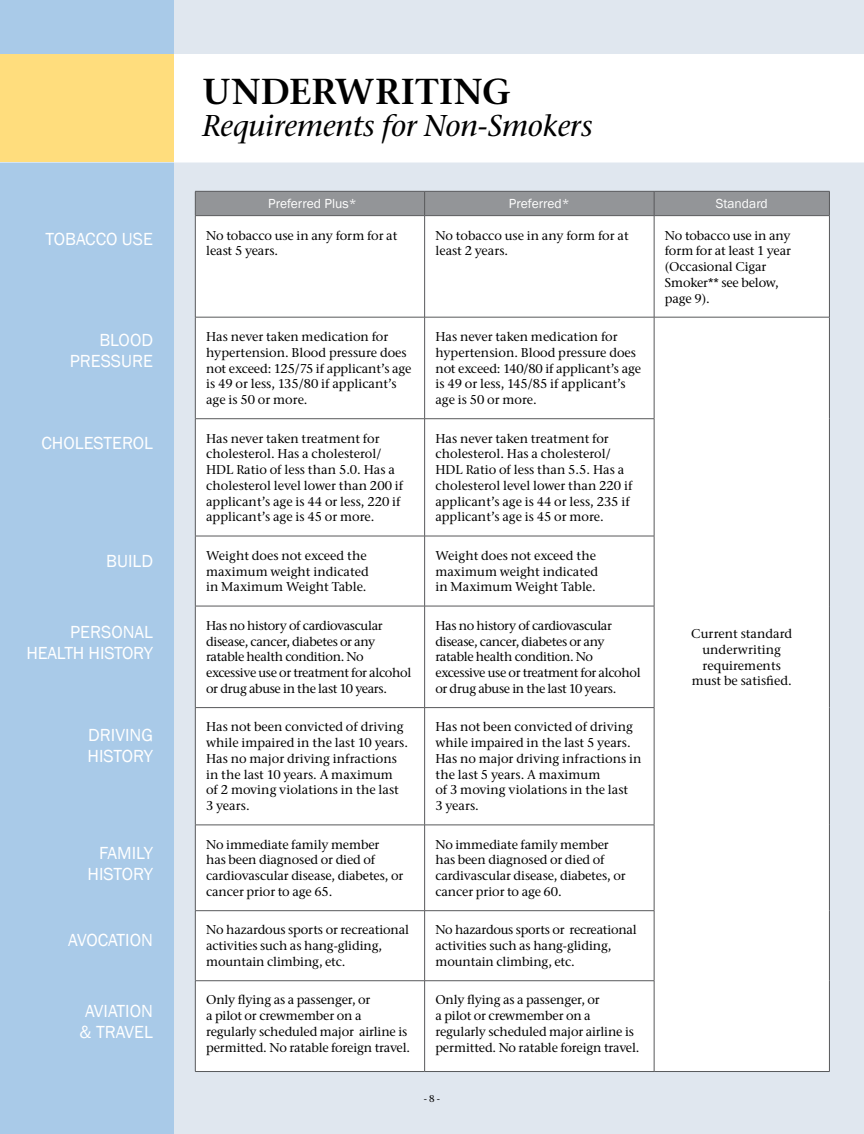
<style>
.page{position:relative;width:864px;height:1134px;background:#fff}
.page>*{position:absolute;margin:0;border:0;box-sizing:border-box;transform-origin:0 0}
.t1{font:600 36px "Stone Ser ITC Std";letter-spacing:.01em;color:#000}
.t2{font:italic 500 30px "Stone Ser ITC Std";color:#000}
.t3{font:18px/21px "Franklin Gothic";color:#fff;text-align:right}
.t4{font:13.5px "Franklin Gothic";color:#fff}
.t5{font:500 12.75px/15.8px "Stone Ser ITC Std";letter-spacing:-.01em;color:#000}
.t6{font:500 9.75px "Stone Ser ITC Std";color:#000}
</style>
<div class="page">
<div style="left:0;top:0;width:174px;height:1134px;background:#a9cae8"></div>
<div style="left:174px;top:0;width:690px;height:1134px;background:#e0e7ef"></div>
<div style="left:0;top:54px;width:864px;height:108px;background:#fff"></div>
<hr style="left:0;top:162px;width:864px;height:1px;background:#fff">
<div style="left:0;top:54px;width:174px;height:108px;background:#ffdd7d"></div>
<div style="left:196px;top:216px;width:633px;height:855px;background:#fff"></div>
<div style="left:195px;top:191px;width:635px;height:24px;background:#939598"></div>
<hr style="left:195px;top:215px;width:230px;height:1px;background:#58595b">
<hr style="left:195px;top:216px;width:1px;height:101px;background:#58595b">
<hr style="left:425px;top:215px;width:229px;height:1px;background:#58595b">
<hr style="left:424px;top:216px;width:1px;height:101px;background:#58595b">
<hr style="left:654px;top:215px;width:176px;height:1px;background:#58595b">
<hr style="left:654px;top:216px;width:1px;height:101px;background:#58595b">
<hr style="left:829px;top:216px;width:1px;height:101px;background:#58595b">
<hr style="left:195px;top:317px;width:230px;height:1px;background:#58595b">
<hr style="left:195px;top:317px;width:1px;height:102px;background:#58595b">
<hr style="left:425px;top:317px;width:229px;height:1px;background:#58595b">
<hr style="left:424px;top:317px;width:1px;height:102px;background:#58595b">
<hr style="left:195px;top:418px;width:230px;height:1px;background:#58595b">
<hr style="left:195px;top:419px;width:1px;height:117px;background:#58595b">
<hr style="left:425px;top:418px;width:229px;height:1px;background:#58595b">
<hr style="left:424px;top:419px;width:1px;height:117px;background:#58595b">
<hr style="left:195px;top:536px;width:230px;height:1px;background:#58595b">
<hr style="left:195px;top:536px;width:1px;height:70px;background:#58595b">
<hr style="left:425px;top:536px;width:229px;height:1px;background:#58595b">
<hr style="left:424px;top:536px;width:1px;height:70px;background:#58595b">
<hr style="left:195px;top:606px;width:230px;height:1px;background:#58595b">
<hr style="left:195px;top:606px;width:1px;height:101px;background:#58595b">
<hr style="left:425px;top:606px;width:229px;height:1px;background:#58595b">
<hr style="left:424px;top:606px;width:1px;height:101px;background:#58595b">
<hr style="left:195px;top:707px;width:230px;height:1px;background:#58595b">
<hr style="left:195px;top:708px;width:1px;height:117px;background:#58595b">
<hr style="left:425px;top:707px;width:229px;height:1px;background:#58595b">
<hr style="left:424px;top:708px;width:1px;height:117px;background:#58595b">
<hr style="left:195px;top:825px;width:230px;height:1px;background:#58595b">
<hr style="left:195px;top:825px;width:1px;height:86px;background:#58595b">
<hr style="left:425px;top:825px;width:229px;height:1px;background:#58595b">
<hr style="left:424px;top:825px;width:1px;height:86px;background:#58595b">
<hr style="left:195px;top:910px;width:230px;height:1px;background:#58595b">
<hr style="left:195px;top:911px;width:1px;height:70px;background:#58595b">
<hr style="left:425px;top:910px;width:229px;height:1px;background:#58595b">
<hr style="left:424px;top:911px;width:1px;height:70px;background:#58595b">
<hr style="left:195px;top:980px;width:230px;height:1px;background:#58595b">
<hr style="left:195px;top:981px;width:1px;height:90px;background:#58595b">
<hr style="left:425px;top:980px;width:229px;height:1px;background:#58595b">
<hr style="left:424px;top:981px;width:1px;height:90px;background:#58595b">
<hr style="left:654px;top:981px;width:1px;height:90px;background:#58595b">
<hr style="left:195px;top:1071px;width:230px;height:1px;background:#58595b">
<hr style="left:425px;top:1071px;width:229px;height:1px;background:#58595b">
<hr style="left:654px;top:1071px;width:176px;height:1px;background:#58595b">
<hr style="left:654px;top:317px;width:176px;height:1px;background:#58595b">
<hr style="left:654px;top:317px;width:1px;height:102px;background:#58595b">
<hr style="left:829px;top:317px;width:1px;height:102px;background:#58595b">
<hr style="left:654px;top:419px;width:1px;height:117px;background:#58595b">
<hr style="left:829px;top:419px;width:1px;height:117px;background:#58595b">
<hr style="left:654px;top:536px;width:1px;height:70px;background:#58595b">
<hr style="left:829px;top:536px;width:1px;height:70px;background:#58595b">
<hr style="left:654px;top:606px;width:1px;height:101px;background:#58595b">
<hr style="left:829px;top:606px;width:1px;height:102px;background:#58595b">
<hr style="left:654px;top:708px;width:1px;height:117px;background:#58595b">
<hr style="left:829px;top:708px;width:1px;height:117px;background:#58595b">
<hr style="left:654px;top:825px;width:1px;height:86px;background:#58595b">
<hr style="left:829px;top:825px;width:1px;height:86px;background:#58595b">
<hr style="left:654px;top:911px;width:1px;height:70px;background:#58595b">
<hr style="left:829px;top:911px;width:1px;height:70px;background:#58595b">
<hr style="left:829px;top:981px;width:1px;height:90px;background:#58595b">
<h3 class="t3" style="left:46px;top:228px;width:109px">TOBACCO USE</h3>
<h3 class="t3" style="left:70px;top:330px;width:85px">BLOOD<br>PRESSURE</h3>
<h3 class="t3" style="left:42px;top:433px;width:113px">CHOLESTEROL</h3>
<h3 class="t3" style="left:106px;top:551px;width:48px">BUILD</h3>
<h3 class="t3" style="left:26px;top:622px;width:128px">PERSONAL<br>HEALTH HISTORY</h3>
<h3 class="t3" style="left:88px;top:725px;width:67px;text-align:left">DRIVING<br>HISTORY</h3>
<h3 class="t3" style="left:88px;top:843px;width:67px">FAMILY<br>HISTORY</h3>
<h3 class="t3" style="left:68px;top:930px;width:86px">AVOCATION</h3>
<h3 class="t3" style="left:80px;top:1001px;width:75px;text-align:center">AVIATION &amp; TRAVEL</h3>
<h1 class="t1" style="left:202px;top:70px;width:310px">UNDERWRITING</h1>
<h2 class="t2" style="left:202px;top:108px;width:392px">Requirements for Non-Smokers</h2>
<p class="t4" style="left:268px;top:195px;width:90px">Preferred Plus*</p>
<p class="t4" style="left:509px;top:195px;width:62px">Preferred*</p>
<p class="t4" style="left:716px;top:195px;width:54px">Standard</p>
<p class="t5" style="left:206px;top:227px;width:193px">No tobacco use in any form for at least 5 years.</p>
<p class="t5" style="left:435px;top:227px;width:195px">No tobacco use in any form for at least 2 years.</p>
<p class="t5" style="left:665px;top:227px;width:128px">No tobacco use in any form for at least 1 year (Occasional Cigar<br>Smoker** see below, page 9).</p>
<p class="t5" style="left:206px;top:329px;width:207px">Has never taken medication for hypertension. Blood pressure does not exceed: 125/75 if applicant’s age is 49 or less, 135/80 if applicant’s age is 50 or more.</p>
<p class="t5" style="left:435px;top:329px;width:207px">Has never taken medication for hypertension. Blood pressure does not exceed: 140/80 if applicant’s age is 49 or less, 145/85 if applicant’s age is 50 or more.</p>
<p class="t5" style="left:206px;top:430px;width:199px">Has never taken treatment for cholesterol. Has a cholesterol/<br>HDL Ratio of less than 5.0. Has a cholesterol level lower than 200 if applicant’s age is 44 or less, 220 if applicant’s age is 45 or more.</p>
<p class="t5" style="left:435px;top:430px;width:199px">Has never taken treatment for cholesterol. Has a cholesterol/<br>HDL Ratio of less than 5.5. Has a cholesterol level lower than 220 if applicant’s age is 44 or less, 235 if applicant’s age is 45 or more.</p>
<p class="t5" style="left:206px;top:548px;width:164px">Weight does not exceed the maximum weight indicated in Maximum Weight Table.</p>
<p class="t5" style="left:435px;top:548px;width:164px">Weight does not exceed the maximum weight indicated in Maximum Weight Table.</p>
<p class="t5" style="left:206px;top:618px;width:207px">Has no history of cardiovascular disease, cancer, diabetes or any ratable health condition. No excessive use or treatment for alcohol or drug abuse in the last 10 years.</p>
<p class="t5" style="left:435px;top:618px;width:207px">Has no history of cardiovascular disease, cancer, diabetes or any ratable health condition. No excessive use or treatment for alcohol or drug abuse in the last 10 years.</p>
<p class="t5" style="left:206px;top:719px;width:203px">Has not been convicted of driving while impaired in the last 10 years.<br>Has no major driving infractions in the last 10 years. A maximum of 2 moving violations in the last<br>3 years.</p>
<p class="t5" style="left:435px;top:719px;width:208px">Has not been convicted of driving while impaired in the last 5 years.<br>Has no major driving infractions in the last 5 years. A maximum<br>of 3 moving violations in the last<br>3 years.</p>
<p class="t5" style="left:206px;top:836px;width:199px">No immediate family member<br>has been diagnosed or died of cardiovascular disease, diabetes, or cancer prior to age 65.</p>
<p class="t5" style="left:435px;top:836px;width:192px">No immediate family member has been diagnosed or died of cardivascular disease, diabetes, or cancer prior to age 60.</p>
<p class="t5" style="left:206px;top:922px;width:205px">No hazardous sports or recreational activities such as hang-gliding, mountain climbing, etc.</p>
<p class="t5" style="left:435px;top:922px;width:203px">No hazardous sports or recreational activities such as hang-gliding, mountain climbing, etc.</p>
<p class="t5" style="left:206px;top:992px;width:206px">Only flying as a passenger, or<br>a pilot or crewmember on a regularly scheduled major airline is permitted. No ratable foreign travel.</p>
<p class="t5" style="left:435px;top:992px;width:206px">Only flying as a passenger, or<br>a pilot or crewmember on a regularly scheduled major airline is permitted. No ratable foreign travel.</p>
<p class="t6" style="left:424px;top:1093px;width:18px">- 8 -</p>
<p class="t5" style="left:691px;top:626px;width:102px;text-align:center">Current standard underwriting requirements must be satisfied.</p>
</div>
